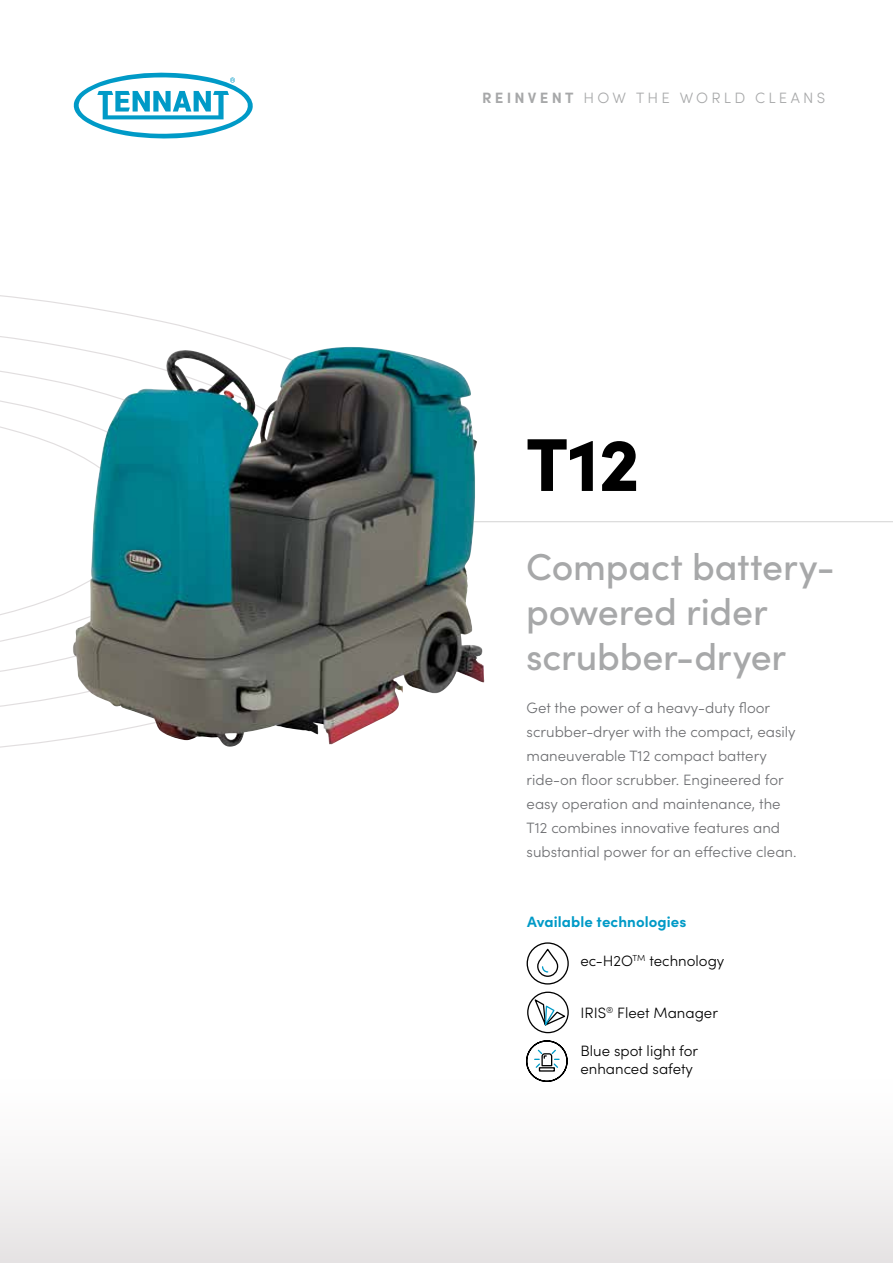
<style>
.page{position:relative;width:893px;height:1263px;background:#fff}
.page>*{position:absolute;margin:0;border:0;box-sizing:border-box;transform-origin:0 0}
.t1{font:900 75px "Sofia Pro";color:#000}
.t2{font:500 37.5px/45px "Sofia Pro";letter-spacing:-.005em;color:#a7a8a9}
.t3{font:300 15px/24px "Sofia Pro";color:#6d6e71}
.t4{font:300 15px/18px "Sofia Pro";color:#000}
.t5{font:300 15px "Sofia Pro";letter-spacing:.21em;color:#a7a8a9}
.t6{font:700 15px "Sofia Pro";letter-spacing:.005em;color:#009ac7}
.s1{font-weight:700}
</style>
<div class="page">
<div style="left:0;top:1067px;width:893px;height:196px;background:linear-gradient(to bottom,#fff,#e7e5e5)"></div>
<svg style="left:0;top:295px;width:477px;height:453px"></svg>
<hr style="left:453px;top:521px;width:440px;height:1px;background:#d3d3d4">
<svg style="left:73px;top:72px;width:180px;height:67px"></svg>
<div style="left:527px;top:942px;width:42px;height:42px;border:1px solid #000;border-radius:50%"></div>
<svg style="left:536px;top:947px;width:23px;height:30px"></svg>
<div style="left:527px;top:991px;width:42px;height:42px;border:1px solid #000;border-radius:50%"></div>
<svg style="left:533px;top:998px;width:34px;height:35px"></svg>
<img style="left:72px;top:346px;width:331px;height:402px">
<svg style="left:525px;top:1040px;width:43px;height:42px"></svg>
<p class="t5" style="left:482px;top:87px;width:345px"><span class="s1">REINVENT</span> HOW THE WORLD CLEANS</p>
<h1 class="t1" style="left:526px;top:406px;width:115px">T12</h1>
<h2 class="t2" style="left:526px;top:542px;width:310px">Compact battery&shy;powered rider scrubber-dryer</h2>
<p class="t3" style="left:527px;top:695px;width:271px">Get the power of a heavy-duty floor scrubber-dryer with the compact, easily maneuverable T12 compact battery ride-on floor scrubber. Engineered for easy operation and maintenance, the T12 combines innovative features and substantial power for an effective clean.</p>
<p class="t6" style="left:527px;top:911px;width:161px">Available technologies</p>
<p class="t4" style="left:580px;top:951px;width:145px">ec-H2O<sup>TM</sup> technology</p>
<p class="t4" style="left:580px;top:1003px;width:139px">IRIS<sup>®</sup> Fleet Manager</p>
<p class="t4" style="left:580px;top:1041px;width:119px">Blue spot light for enhanced safety</p>
</div>
